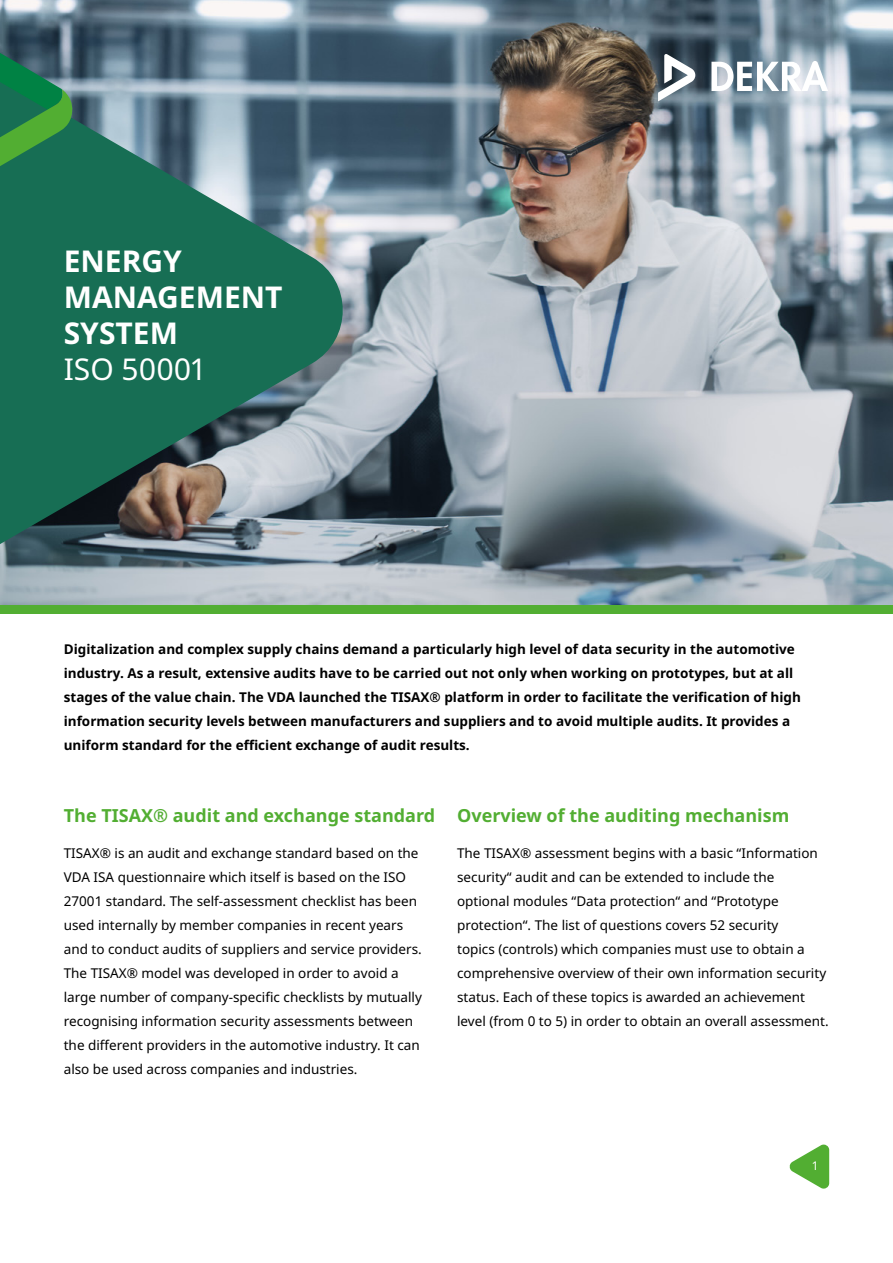
<style>
.page{position:relative;width:893px;height:1263px;background:#fff}
.page>*{position:absolute;margin:0;border:0;box-sizing:border-box;transform-origin:0 0}
.t1{font:700 30px/36px "Noto Sans";color:#fff}
.t2{font:30px "Noto Sans";color:#fff}
.t3{font:700 18px "Noto Sans";color:#52ae32}
.t4{font:13.5px/24px "Noto Sans";color:#000}
.t5{font:700 13.5px/24px "Noto Sans";color:#000}
.t6{font:12px "Noto Sans";color:#fff}
</style>
<div class="page">
<svg style="left:789px;top:1144px;width:40px;height:45px"></svg>
<img style="left:0;top:0;width:893px;height:605px">
<svg style="left:711px;top:61px;width:117px;height:30px"></svg>
<svg style="left:658px;top:54px;width:37px;height:47px"></svg>
<svg style="left:0;top:51px;width:353px;height:518px;fill:#176e54"></svg>
<svg style="left:0;top:39px;width:73px;height:157px"></svg>
<div style="left:0;top:605px;width:893px;height:8px;background:#52ae32"></div>
<h1 class="t1" style="left:64px;top:244px;width:220px">ENERGY<br>MANAGEMENT<br>SYSTEM</h1>
<h1 class="t2" style="left:64px;top:352px;width:142px">ISO 50001</h1>
<p class="t5" style="left:64px;top:637px;width:739px">Digitalization and complex supply chains demand a particularly high level of data security in the automotive industry. As a result, extensive audits have to be carried out not only when working on prototypes, but at all stages of the value chain. The VDA launched the TISAX® platform in order to facilitate the verification of high information security levels between manufacturers and suppliers and to avoid multiple audits. It provides a uniform standard for the efficient exchange of audit results.</p>
<h2 class="t3" style="left:64px;top:805px;width:373px">The TISAX® audit and exchange standard</h2>
<p class="t4" style="left:64px;top:841px;width:360px">TISAX® is an audit and exchange standard based on the VDA ISA questionnaire which itself is based on the ISO 27001 standard. The self-assessment checklist has been used internally by member companies in recent years and to conduct audits of suppliers and service providers.<br>The TISAX® model was developed in order to avoid a large number of company-specific checklists by mutually recognising information security assessments between the different providers in the automotive industry. It can also be used across companies and industries.</p>
<h2 class="t3" style="left:457px;top:805px;width:334px">Overview of the auditing mechanism</h2>
<p class="t4" style="left:457px;top:841px;width:373px">The TISAX® assessment begins with a basic “Information security“ audit and can be extended to include the optional modules “Data protection“ and “Prototype protection“. The list of questions covers 52 security<br>topics (controls) which companies must use to obtain a comprehensive overview of their own information security status. Each of these topics is awarded an achievement level (from 0 to 5) in order to obtain an overall assessment.</p>
<p class="t6" style="left:812px;top:1159px;width:8px">1</p>
</div>
